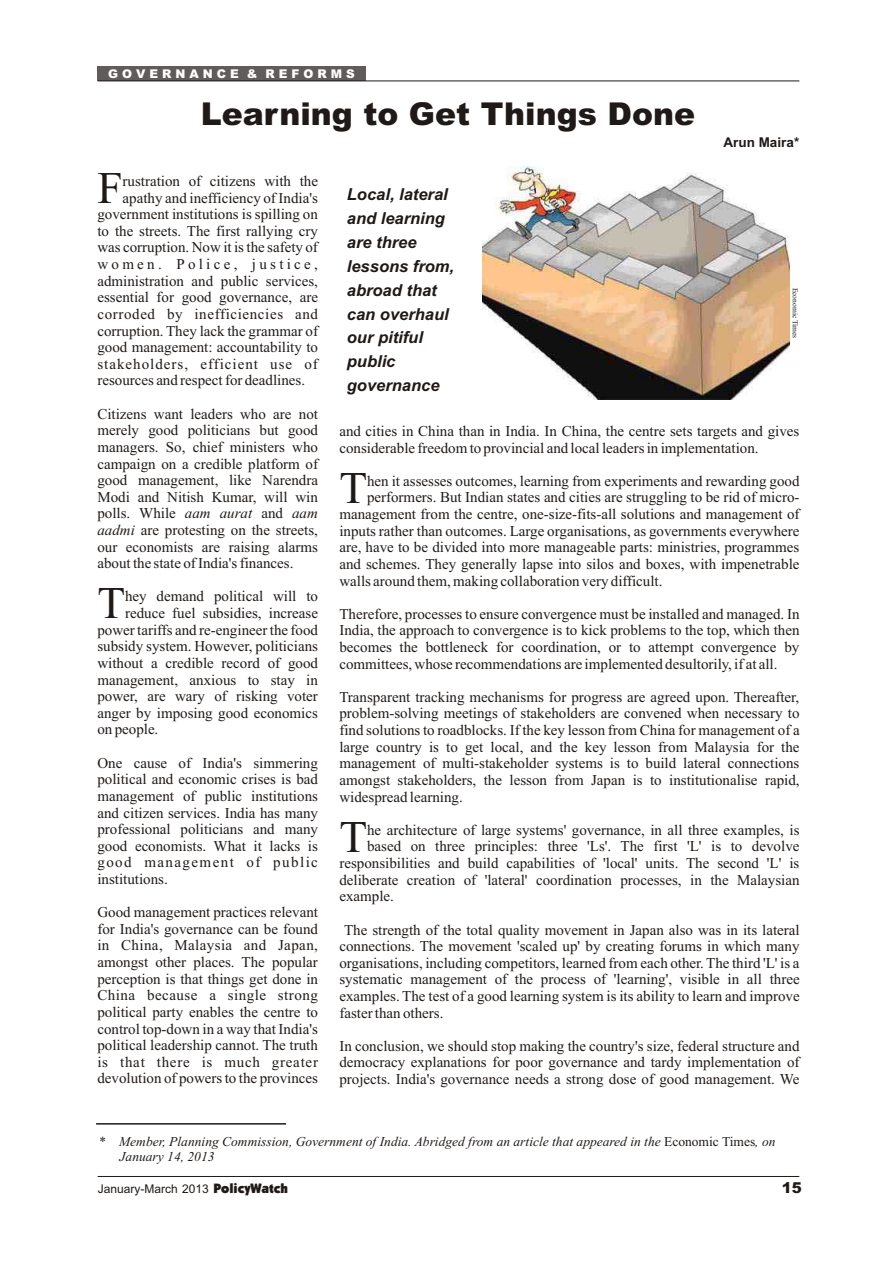
<style>
.page{position:relative;width:894px;height:1262px;background:#fff}
.page>*{position:absolute;margin:0;border:0;box-sizing:border-box;transform-origin:0 0}
.t1{font:45.3px "Times New Roman";color:#1f1a17}
.t2{font:900 31.5px "Arial";color:#1f1a17}
.t3{font:italic 700 16.5px/24px "Arial";color:#1f1a17}
.t4{font:15px/16.6px "Times New Roman";color:#1f1a17;text-align:justify}
.t5{font:900 15px "Arial";color:#1f1a17}
.t6{font:italic 13.5px/15px "Times New Roman";color:#1f1a17}
.t7{font:700 13.5px "Arial";color:#1f1a17}
.t8{font:12px "Arial";color:#1f1a17}
.t9{font:900 12px "Arial";color:#fff}
.t10{font:7.5px "Times New Roman";color:#1f1a17}
.s1{font-style:italic}
.s2{font-style:normal}
.s3{font-family:"Kabel Ult BT";font-size:13.5px}
</style>
<div class="page">
<hr style="left:98px;top:1176px;width:701px;height:1px;background:#1f1a17">
<div style="left:98px;top:67px;width:268px;height:14px;background:#615c5c"></div>
<hr style="left:98px;top:81px;width:701px;height:1px;background:#1f1a17">
<svg style="left:96px;top:1123px;width:191px;height:2px"></svg>
<img style="left:482px;top:166px;width:307px;height:233px">
<p class="t9" style="left:108px;top:70px;width:248px">G O V E R N A N C E &amp; R E F O R M S</p>
<h2 class="t2" style="left:201px;top:102px;width:496px">Learning to Get Things Done</h2>
<p class="t7" style="left:723px;top:137px;width:77px">Arun Maira*</p>
<h1 class="t1" style="left:97px;top:171px;width:27px">F</h1>
<p class="t4" style="left:123px;top:174px;width:197px">rustration of citizens with the</p>
<p class="t4" style="left:97px;top:191px;width:222px;text-indent:25px">apathy and inefficiency of India's government institutions is spilling on to the streets. The first rallying cry was corruption. Now it is the safety of women. Police, justice, administration and public services, essential for good governance, are corroded by inefficiencies and corruption. They lack the grammar of good management: accountability to stakeholders, efficient use of resources and respect for deadlines.</p>
<p class="t4" style="left:97px;top:407px;width:222px">Citizens want leaders who are not merely good politicians but good managers. So, chief ministers who campaign on a credible platform of good management, like Narendra Modi and Nitish Kumar, will win polls. While <span class="s1">aam aurat</span> and <span class="s1">aam aadmi</span> are protesting on the streets, our economists are raising alarms about the state of India's finances.</p>
<p class="t4" style="left:125px;top:589px;width:194px">hey demand political will to</p>
<h1 class="t1" style="left:97px;top:587px;width:29px">T</h1>
<p class="t4" style="left:97px;top:606px;width:222px;text-indent:28px">reduce fuel subsidies, increase power tariffs and re-engineer the food subsidy system. However, politicians without a credible record of good management, anxious to stay in power, are wary of risking voter anger by imposing good economics on people.</p>
<p class="t4" style="left:97px;top:755px;width:222px">One cause of India's simmering political and economic crises is bad management of public institutions and citizen services. India has many professional politicians and many good economists. What it lacks is good management of public institutions.</p>
<p class="t4" style="left:97px;top:905px;width:222px">Good management practices relevant for India's governance can be found in China, Malaysia and Japan, amongst other places. The popular perception is that things get done in China because a single strong political party enables the centre to control top-down in a way that India's political leadership cannot. The truth is that there is much greater devolution of powers to the provinces</p>
<p class="t3" style="left:347px;top:183px;width:109px">Local, lateral and learning are three lessons from, abroad that can overhaul our pitiful public governance</p>
<p class="t4" style="left:339px;top:424px;width:462px">and cities in China than in India. In China, the centre sets targets and gives considerable freedom to provincial and local leaders in implementation.</p>
<p class="t4" style="left:367px;top:474px;width:434px">hen it assesses outcomes, learning from experiments and rewarding good</p>
<p class="t10" style="left:798px;top:287px;width:52px;rotate:90deg">Economic Times</p>
<h1 class="t1" style="left:339px;top:471px;width:29px">T</h1>
<p class="t4" style="left:339px;top:490px;width:462px;text-indent:28px">performers. But Indian states and cities are struggling to be rid of micro&shy;management from the centre, one-size-fits-all solutions and management of inputs rather than outcomes. Large organisations, as governments everywhere are, have to be divided into more manageable parts: ministries, programmes and schemes. They generally lapse into silos and boxes, with impenetrable walls around them, making collaboration very difficult.</p>
<p class="t4" style="left:339px;top:607px;width:462px">Therefore, processes to ensure convergence must be installed and managed. In India, the approach to convergence is to kick problems to the top, which then becomes the bottleneck for coordination, or to attempt convergence by committees, whose recommendations are implemented desultorily, if at all.</p>
<p class="t4" style="left:339px;top:690px;width:462px">Transparent tracking mechanisms for progress are agreed upon. Thereafter, problem-solving meetings of stakeholders are convened when necessary to find solutions to roadblocks. If the key lesson from China for management of a large country is to get local, and the key lesson from Malaysia for the management of multi-stakeholder systems is to build lateral connections amongst stakeholders, the lesson from Japan is to institutionalise rapid, widespread learning.</p>
<p class="t4" style="left:367px;top:823px;width:434px">he architecture of large systems' governance, in all three examples, is</p>
<h1 class="t1" style="left:339px;top:820px;width:29px">T</h1>
<p class="t4" style="left:339px;top:839px;width:462px;text-indent:28px">based on three principles: three 'Ls'. The first 'L' is to devolve responsibilities and build capabilities of 'local' units. The second 'L' is deliberate creation of 'lateral' coordination processes, in the Malaysian example.</p>
<p class="t4" style="left:339px;top:922px;width:462px;text-indent:5px">The strength of the total quality movement in Japan also was in its lateral connections. The movement 'scaled up' by creating forums in which many organisations, including competitors, learned from each other. The third 'L' is a systematic management of the process of 'learning', visible in all three examples. The test of a good learning system is its ability to learn and improve faster than others.</p>
<p class="t4" style="left:339px;top:1039px;width:462px">In conclusion, we should stop making the country's size, federal structure and democracy explanations for poor governance and tardy implementation of projects. India's governance needs a strong dose of good management. We</p>
<p class="t6" style="left:120px;top:1135px;width:657px;text-indent:-21px">* Member, Planning Commission, Government of India. Abridged from an article that appeared in the <span class="s2">Economic Times</span>, on<br>January 14, 2013</p>
<p class="t8" style="left:98px;top:1184px;width:192px">January-March 2013 <span class="s3">PolicyWatch</span></p>
<p class="t5" style="left:782px;top:1182px;width:22px">15</p>
</div>
